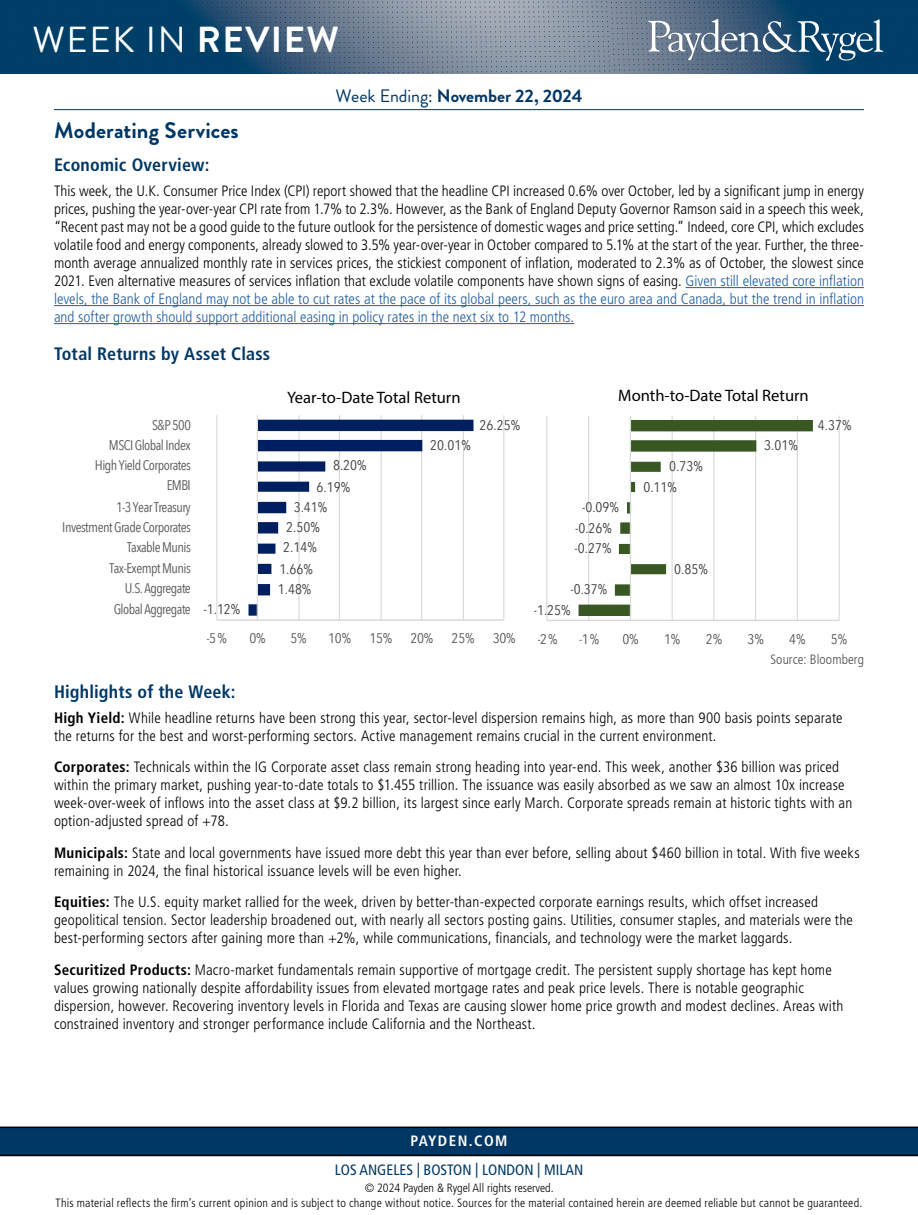
<style>
.page{position:relative;width:918px;height:1215px;background:#fff}
.page>*{position:absolute;margin:0;border:0;box-sizing:border-box;transform-origin:0 0}
.t1{font:36.15px "Brandon Grotesque";letter-spacing:.045em;color:#fff}
.t2{font:700 22.5px "Brandon Grotesque";letter-spacing:.005em;color:#003764}
.t3{font:700 condensed 18px "Frutiger LT Std";letter-spacing:.01em;color:#003764}
.t4{font:700 18px "Brandon Grotesque";letter-spacing:-.005em;color:#003764}
.t5{font:700 condensed 16.65px "Frutiger LT Pro";color:#000}
.t6{font:300 condensed 15px/18px "Frutiger LT Std";letter-spacing:.01em;color:#000}
.t7{font:condensed 15px "Frutiger LT Std";color:#003764}
.t8{font:700 condensed 15px "Frutiger LT Std";letter-spacing:.1em;color:#fff}
.t9{font:13.95px "Avenir Next Condensed";letter-spacing:-.04em;color:#595959}
.t10{font:13.95px "Avenir Next Condensed";color:#404040;scale:1.07 1}
.t11{font:13.95px "Avenir Next Condensed";letter-spacing:-.04em;color:#595959;scale:1.07 1}
.t12{font:300 condensed 13.5px "Frutiger LT Std";letter-spacing:.005em;color:#4d4d4f}
.t13{font:300 condensed 12px/15px "Frutiger LT Std";letter-spacing:.02em;color:#000;text-align:center}
.s1{font-weight:700}
.s2{font-weight:400}
.s3{color:#215e9e}
</style>
<div class="page">
<svg style="left:0;top:0;width:918px;height:74px;background:#456884"></svg>
<hr style="left:54px;top:109px;width:810px;height:1px;background:#003764">
<hr style="left:686px;top:287px;width:178px;height:1px;background:#215e9e">
<hr style="left:54px;top:305px;width:810px;height:1px;background:#215e9e">
<hr style="left:54px;top:323px;width:520px;height:1px;background:#215e9e">
<hr style="left:216px;top:415px;width:1px;height:205px;background:#d9d9d9">
<hr style="left:298px;top:415px;width:2px;height:205px;background:#d9d9d9">
<hr style="left:339px;top:415px;width:1px;height:205px;background:#d9d9d9">
<hr style="left:381px;top:415px;width:1px;height:205px;background:#d9d9d9">
<hr style="left:421px;top:415px;width:1px;height:205px;background:#d9d9d9">
<hr style="left:463px;top:415px;width:1px;height:205px;background:#d9d9d9">
<hr style="left:503px;top:415px;width:1px;height:205px;background:#d9d9d9">
<svg style="left:249px;top:420px;width:224px;height:196px"></svg>
<hr style="left:217px;top:619px;width:287px;height:2px;background:#d9d9d9">
<hr style="left:257px;top:415px;width:1px;height:205px;background:#d9d9d9">
<hr style="left:546px;top:416px;width:1px;height:204px;background:#d9d9d9">
<hr style="left:588px;top:416px;width:1px;height:204px;background:#d9d9d9">
<hr style="left:672px;top:416px;width:1px;height:204px;background:#d9d9d9">
<hr style="left:713px;top:416px;width:1px;height:204px;background:#d9d9d9">
<hr style="left:755px;top:416px;width:1px;height:204px;background:#d9d9d9">
<hr style="left:797px;top:416px;width:1px;height:204px;background:#d9d9d9">
<hr style="left:839px;top:416px;width:1px;height:204px;background:#d9d9d9">
<svg style="left:579px;top:420px;width:234px;height:196px"></svg>
<hr style="left:547px;top:620px;width:292px;height:1px;background:#d9d9d9">
<hr style="left:630px;top:416px;width:1px;height:204px;background:#d9d9d9">
<svg style="left:0;top:1127px;width:918px;height:29px;background:#00325b"></svg>
<h1 class="t1" style="left:32px;top:15px;width:308px">WEEK IN <span class="s1">REVIEW</span></h1>
<p class="t4" style="left:336px;top:83px;width:248px"><span class="s2">Week Ending:</span> November 22, 2024</p>
<h2 class="t2" style="left:54px;top:115px;width:186px">Moderating Services</h2>
<p class="t3" style="left:54px;top:154px;width:157px">Economic Overview:</p>
<p class="t6" style="left:54px;top:182px;width:812px;text-align:justify">This week, the U.K. Consumer Price Index (CPI) report showed that the headline CPI increased 0.6% over October, led by a significant jump in energy prices, pushing the year-over-year CPI rate from 1.7% to 2.3%. However, as the Bank of England Deputy Governor Ramson said in a speech this week, “Recent past may not be a good guide to the future outlook for the persistence of domestic wages and price setting.” Indeed, core CPI, which excludes volatile food and energy components, already slowed to 3.5% year-over-year in October compared to 5.1% at the start of the year. Further, the three&shy;month average annualized monthly rate in services prices, the stickiest component of inflation, moderated to 2.3% as of October, the slowest since 2021. Even alternative measures of services inflation that exclude volatile components have shown signs of easing. <span class="s3">Given still elevated core inflation levels, the Bank of England may not be able to cut rates at the pace of its global peers, such as the euro area and Canada, but the trend in inflation and softer growth should support additional easing in policy rates in the next six to 12 months.</span></p>
<p class="t3" style="left:54px;top:343px;width:218px">Total Returns by Asset Class</p>
<p class="t5" style="left:287px;top:387px;width:175px">Year-to-Date Total Return</p>
<p class="t5" style="left:618px;top:385px;width:192px">Month-to-Date Total Return</p>
<p class="t9" style="left:152px;top:413px;width:40px">S&amp;P 500</p>
<p class="t10" style="left:480px;top:413px;width:39px">26.25%</p>
<p class="t10" style="left:818px;top:413px;width:33px">4.37%</p>
<p class="t9" style="left:109px;top:433px;width:83px">MSCI Global Index</p>
<p class="t10" style="left:430px;top:433px;width:39px">20.01%</p>
<p class="t10" style="left:764px;top:434px;width:33px">3.01%</p>
<p class="t9" style="left:95px;top:453px;width:97px">High Yield Corporates</p>
<p class="t10" style="left:333px;top:453px;width:33px">8.20%</p>
<p class="t10" style="left:669px;top:454px;width:33px">0.73%</p>
<p class="t9" style="left:167px;top:474px;width:26px">EMBI</p>
<p class="t10" style="left:317px;top:475px;width:33px">6.19%</p>
<p class="t10" style="left:643px;top:475px;width:33px">0.11%</p>
<p class="t9" style="left:116px;top:495px;width:76px">1-3 Year Treasury</p>
<p class="t10" style="left:294px;top:495px;width:33px">3.41%</p>
<p class="t10" style="left:582px;top:495px;width:36px">-0.09%</p>
<p class="t9" style="left:62px;top:515px;width:130px">Investment Grade Corporates</p>
<p class="t10" style="left:286px;top:515px;width:33px">2.50%</p>
<p class="t10" style="left:575px;top:516px;width:36px">-0.26%</p>
<p class="t9" style="left:127px;top:536px;width:65px">Taxable Munis</p>
<p class="t10" style="left:283px;top:536px;width:33px">2.14%</p>
<p class="t10" style="left:575px;top:536px;width:36px">-0.27%</p>
<p class="t9" style="left:110px;top:556px;width:83px">Tax-Exempt Munis</p>
<p class="t10" style="left:279px;top:557px;width:33px">1.66%</p>
<p class="t10" style="left:674px;top:557px;width:33px">0.85%</p>
<p class="t9" style="left:125px;top:576px;width:68px">U.S. Aggregate</p>
<p class="t10" style="left:278px;top:577px;width:33px">1.48%</p>
<p class="t10" style="left:570px;top:578px;width:36px">-0.37%</p>
<p class="t9" style="left:114px;top:598px;width:79px">Global Aggregate</p>
<p class="t10" style="left:204px;top:598px;width:36px">-1.12%</p>
<p class="t10" style="left:534px;top:598px;width:36px">-1.25%</p>
<p class="t11" style="left:207px;top:627px;width:20px">-5%</p>
<p class="t11" style="left:249px;top:627px;width:17px">0%</p>
<p class="t11" style="left:291px;top:627px;width:17px">5%</p>
<p class="t11" style="left:328px;top:627px;width:23px">10%</p>
<p class="t11" style="left:369px;top:627px;width:23px">15%</p>
<p class="t11" style="left:410px;top:627px;width:23px">20%</p>
<p class="t11" style="left:452px;top:627px;width:23px">25%</p>
<p class="t11" style="left:493px;top:627px;width:23px">30%</p>
<p class="t11" style="left:538px;top:627px;width:20px">-2%</p>
<p class="t11" style="left:579px;top:627px;width:20px">-1%</p>
<p class="t11" style="left:623px;top:627px;width:17px">0%</p>
<p class="t11" style="left:664px;top:627px;width:17px">1%</p>
<p class="t11" style="left:706px;top:627px;width:17px">2%</p>
<p class="t11" style="left:748px;top:627px;width:17px">3%</p>
<p class="t11" style="left:789px;top:627px;width:17px">4%</p>
<p class="t11" style="left:831px;top:627px;width:17px">5%</p>
<p class="t12" style="left:770px;top:652px;width:95px">Source: Bloomberg</p>
<p class="t3" style="left:54px;top:681px;width:183px">Highlights of the Week:</p>
<p class="t6" style="left:54px;top:709px;width:790px"><span class="s1">High Yield:</span> While headline returns have been strong this year, sector-level dispersion remains high, as more than 900 basis points separate the returns for the best and worst-performing sectors. Active management remains crucial in the current environment.</p>
<p class="t6" style="left:54px;top:758px;width:800px"><span class="s1">Corporates:</span> Technicals within the IG Corporate asset class remain strong heading into year-end. This week, another $36 billion was priced within the primary market, pushing year-to-date totals to $1.455 trillion. The issuance was easily absorbed as we saw an almost 10x increase week-over-week of inflows into the asset class at $9.2 billion, its largest since early March. Corporate spreads remain at historic tights with an option-adjusted spread of +78.</p>
<p class="t6" style="left:54px;top:844px;width:807px"><span class="s1">Municipals:</span> State and local governments have issued more debt this year than ever before, selling about $460 billion in total. With five weeks remaining in 2024, the final historical issuance levels will be even higher.</p>
<p class="t6" style="left:54px;top:893px;width:800px"><span class="s1">Equities:</span> The U.S. equity market rallied for the week, driven by better-than-expected corporate earnings results, which offset increased geopolitical tension. Sector leadership broadened out, with nearly all sectors posting gains. Utilities, consumer staples, and materials were the best-performing sectors after gaining more than +2%, while communications, financials, and technology were the market laggards.</p>
<p class="t6" style="left:54px;top:961px;width:791px"><span class="s1">Securitized Products:</span> Macro-market fundamentals remain supportive of mortgage credit. The persistent supply shortage has kept home values growing nationally despite affordability issues from elevated mortgage rates and peak price levels. There is notable geographic dispersion, however. Recovering inventory levels in Florida and Texas are causing slower home price growth and modest declines. Areas with constrained inventory and stronger performance include California and the Northeast.</p>
<p class="t8" style="left:411px;top:1132px;width:98px">PAYDEN.COM</p>
<p class="t7" style="left:335px;top:1161px;width:250px">LOS ANGELES | BOSTON | LONDON | MILAN</p>
<p class="t13" style="left:56px;top:1181px;width:808px">© 2024 Payden &amp; Rygel All rights reserved.<br>This material reflects the firm’s current opinion and is subject to change without notice. Sources for the material contained herein are deemed reliable but cannot be guaranteed.</p>
</div>
